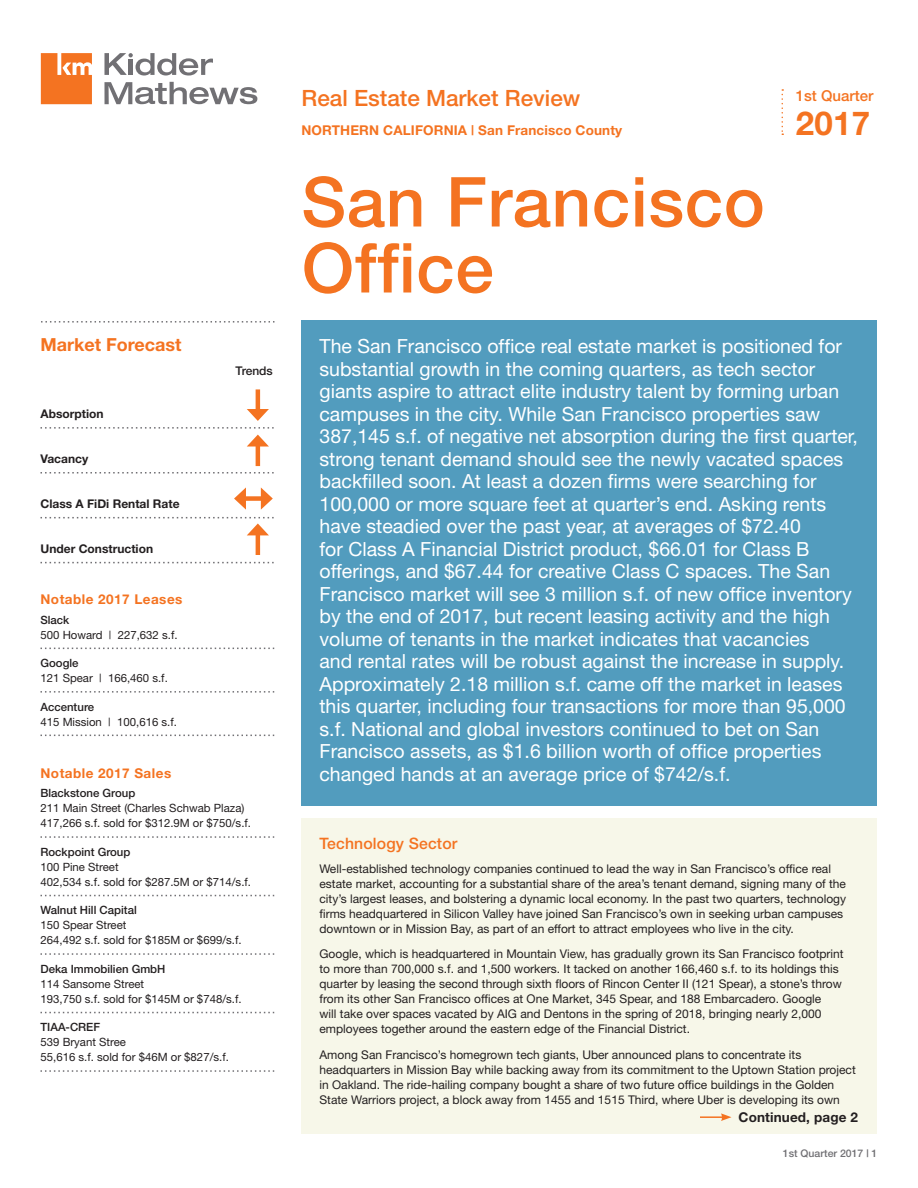
<style>
.page{position:relative;width:918px;height:1188px;background:#fff}
.page>*{position:absolute;margin:0;border:0;box-sizing:border-box;transform-origin:0 0}
.t1{font:500 69px/66px "Helvetica Neue";letter-spacing:.01em;color:#f47321}
.t2{font:700 33px "Helvetica Neue";color:#f47321}
.t3{font:500 22.5px "Helvetica Neue";color:#f47321}
.Gray_Intro{font:19.5px/22.5px "Helvetica Neue";color:#fff}
.t4{font:700 18px "Helvetica Neue";color:#f47321}
.Orange_Subheads{font:500 15.75px "Helvetica Neue";letter-spacing:.01em;color:#f47321}
.t5{font:500 15px "Helvetica Neue";color:#f47321}
.t6{font:700 13.5px "Helvetica Neue";letter-spacing:.01em;color:#f47321}
.t7{font:700 13.5px "Helvetica Neue";letter-spacing:.035em;color:#f47321}
._9_13_Bod{font:700 13.5px "Helvetica Neue";letter-spacing:.01em;color:#231f20}
.Body_Text{font:12px/15px "Helvetica Neue";color:#231f20}
.SIDEBAR_CAT{font:700 12px "Helvetica Neue";color:#231f20}
.t8{font:500 12px "Helvetica Neue";color:#231f20}
.email{font:11.4px/15px "Helvetica Neue";color:#231f20}
.t9{font:500 10.5px "Helvetica Neue";color:#717074}
.s1{font-weight:500}
</style>
<div class="page">
<div style="left:302px;top:320px;width:576px;height:486px;background:#529cbe"></div>
<div style="left:302px;top:819px;width:576px;height:315px;background:#f7f7e9"></div>
<svg style="left:782px;top:89px;width:1px;height:46px"></svg>
<svg style="left:41px;top:53px;width:51px;height:51px;background:#f5833b"></svg>
<svg style="left:104px;top:82px;width:153px;height:22px"></svg>
<svg style="left:104px;top:53px;width:109px;height:23px"></svg>
<hr style="left:700px;top:1116px;width:23px;height:2px;background:#f47321">
<svg style="left:721px;top:1113px;width:11px;height:8px"></svg>
<svg style="left:40px;top:648px;width:234px;height:1px"></svg>
<svg style="left:40px;top:691px;width:234px;height:2px"></svg>
<svg style="left:40px;top:735px;width:234px;height:1px"></svg>
<svg style="left:40px;top:836px;width:234px;height:2px"></svg>
<svg style="left:40px;top:895px;width:234px;height:1px"></svg>
<svg style="left:40px;top:953px;width:234px;height:2px"></svg>
<svg style="left:40px;top:1012px;width:234px;height:1px"></svg>
<svg style="left:40px;top:1070px;width:234px;height:2px"></svg>
<svg style="left:40px;top:472px;width:234px;height:2px"></svg>
<svg style="left:40px;top:562px;width:234px;height:1px"></svg>
<svg style="left:41px;top:321px;width:233px;height:2px"></svg>
<svg style="left:40px;top:427px;width:234px;height:2px"></svg>
<svg style="left:40px;top:517px;width:234px;height:1px"></svg>
<hr style="left:256px;top:531px;width:4px;height:24px;background:#f47321">
<svg style="left:247px;top:524px;width:22px;height:11px"></svg>
<hr style="left:256px;top:442px;width:4px;height:24px;background:#f47321">
<svg style="left:247px;top:435px;width:22px;height:12px"></svg>
<hr style="left:256px;top:389px;width:4px;height:24px;background:#f47321">
<svg style="left:247px;top:409px;width:22px;height:12px"></svg>
<div style="left:242px;top:496px;width:23px;height:5px;background:#f47321"></div>
<svg style="left:234px;top:487px;width:12px;height:23px"></svg>
<svg style="left:261px;top:487px;width:12px;height:23px"></svg>
<p class="t4" style="left:40px;top:333px;width:143px">Market Forecast</p>
<p class="SIDEBAR_CAT" style="left:40px;top:406px;width:65px">Absorption</p>
<p class="SIDEBAR_CAT" style="left:40px;top:451px;width:49px">Vacancy</p>
<p class="SIDEBAR_CAT" style="left:40px;top:496px;width:141px">Class A FiDi Rental Rate</p>
<p class="SIDEBAR_CAT" style="left:40px;top:541px;width:114px">Under Construction</p>
<p class="t7" style="left:40px;top:591px;width:144px">Notable 2017 Leases</p>
<p class="email" style="left:40px;top:612px;width:139px"><span class="s1">Slack<br></span>500 Howard | 227,632 s.f.</p>
<p class="email" style="left:40px;top:655px;width:129px"><span class="s1">Google<br></span>121 Spear | 166,460 s.f.</p>
<p class="email" style="left:40px;top:699px;width:138px"><span class="s1">Accenture<br></span>415 Mission | 100,616 s.f.</p>
<p class="t8" style="left:236px;top:364px;width:39px">Trends</p>
<p class="t7" style="left:40px;top:765px;width:132px">Notable 2017 Sales</p>
<p class="email" style="left:40px;top:786px;width:212px"><span class="s1">Blackstone Group<br></span>211 Main Street (Charles Schwab Plaza)<br>417,266 s.f. sold for $312.9M or $750/s.f.</p>
<p class="email" style="left:40px;top:844px;width:212px"><span class="s1">Rockpoint Group<br></span>100 Pine Street<br>402,534 s.f. sold for $287.5M or $714/s.f.</p>
<p class="email" style="left:40px;top:903px;width:203px"><span class="s1">Walnut Hill Capital<br></span>150 Spear Street<br>264,492 s.f. sold for $185M or $699/s.f.</p>
<p class="email" style="left:40px;top:961px;width:203px"><span class="s1">Deka Immobilien GmbH<br></span>114 Sansome Street<br>193,750 s.f. sold for $145M or $748/s.f.</p>
<p class="email" style="left:40px;top:1020px;width:190px"><span class="s1">TIAA-CREF<br></span>539 Bryant Stree<br>55,616 s.f. sold for $46M or $827/s.f.</p>
<p class="t3" style="left:302px;top:84px;width:280px">Real Estate Market Review</p>
<p class="t6" style="left:302px;top:122px;width:322px">NORTHERN CALIFORNIA | San Francisco County</p>
<p class="t1" style="left:301px;top:168px;width:465px">San Francisco<br>Office</p>
<p class="t5" style="left:796px;top:87px;width:79px">1st Quarter</p>
<p class="t2" style="left:796px;top:103px;width:76px">2017</p>
<p class="Gray_Intro" style="left:320px;top:335px;width:540px">The San Francisco office real estate market is positioned for substantial growth in the coming quarters, as tech sector giants aspire to attract elite industry talent by forming urban campuses in the city. While San Francisco properties saw 387,145 s.f. of negative net absorption during the first quarter, strong tenant demand should see the newly vacated spaces backfilled soon. At least a dozen firms were searching for 100,000 or more square feet at quarter’s end. Asking rents have steadied over the past year, at averages of $72.40<br>for Class A Financial District product, $66.01 for Class B offerings, and $67.44 for creative Class C spaces. The San Francisco market will see 3 million s.f. of new office inventory by the end of 2017, but recent leasing activity and the high volume of tenants in the market indicates that vacancies<br>and rental rates will be robust against the increase in supply.<br>Approximately 2.18 million s.f. came off the market in leases this quarter, including four transactions for more than 95,000 s.f. National and global investors continued to bet on San Francisco assets, as $1.6 billion worth of office properties changed hands at an average price of $742/s.f.</p>
<p class="Orange_Subheads" style="left:320px;top:834px;width:139px">Technology Sector</p>
<p class="Body_Text" style="left:320px;top:861px;width:528px">Well-established technology companies continued to lead the way in San Francisco’s office real estate market, accounting for a substantial share of the area’s tenant demand, signing many of the city’s largest leases, and bolstering a dynamic local economy. In the past two quarters, technology firms headquartered in Silicon Valley have joined San Francisco’s own in seeking urban campuses downtown or in Mission Bay, as part of an effort to attract employees who live in the city.</p>
<p class="Body_Text" style="left:320px;top:946px;width:526px">Google, which is headquartered in Mountain View, has gradually grown its San Francisco footprint to more than 700,000 s.f. and 1,500 workers. It tacked on another 166,460 s.f. to its holdings this quarter by leasing the second through sixth floors of Rincon Center II (121 Spear), a stone’s throw from its other San Francisco offices at One Market, 345 Spear, and 188 Embarcadero. Google<br>will take over spaces vacated by AIG and Dentons in the spring of 2018, bringing nearly 2,000 employees together around the eastern edge of the Financial District.</p>
<p class="Body_Text" style="left:320px;top:1047px;width:538px">Among San Francisco’s homegrown tech giants, Uber announced plans to concentrate its headquarters in Mission Bay while backing away from its commitment to the Uptown Station project in Oakland. The ride-hailing company bought a share of two future office buildings in the Golden State Warriors project, a block away from 1455 and 1515 Third, where Uber is developing its own</p>
<p class="_9_13_Bod" style="left:739px;top:1109px;width:121px">Continued, page 2</p>
<p class="t9" style="left:783px;top:1147px;width:96px">1st Quarter 2017 | 1</p>
</div>
